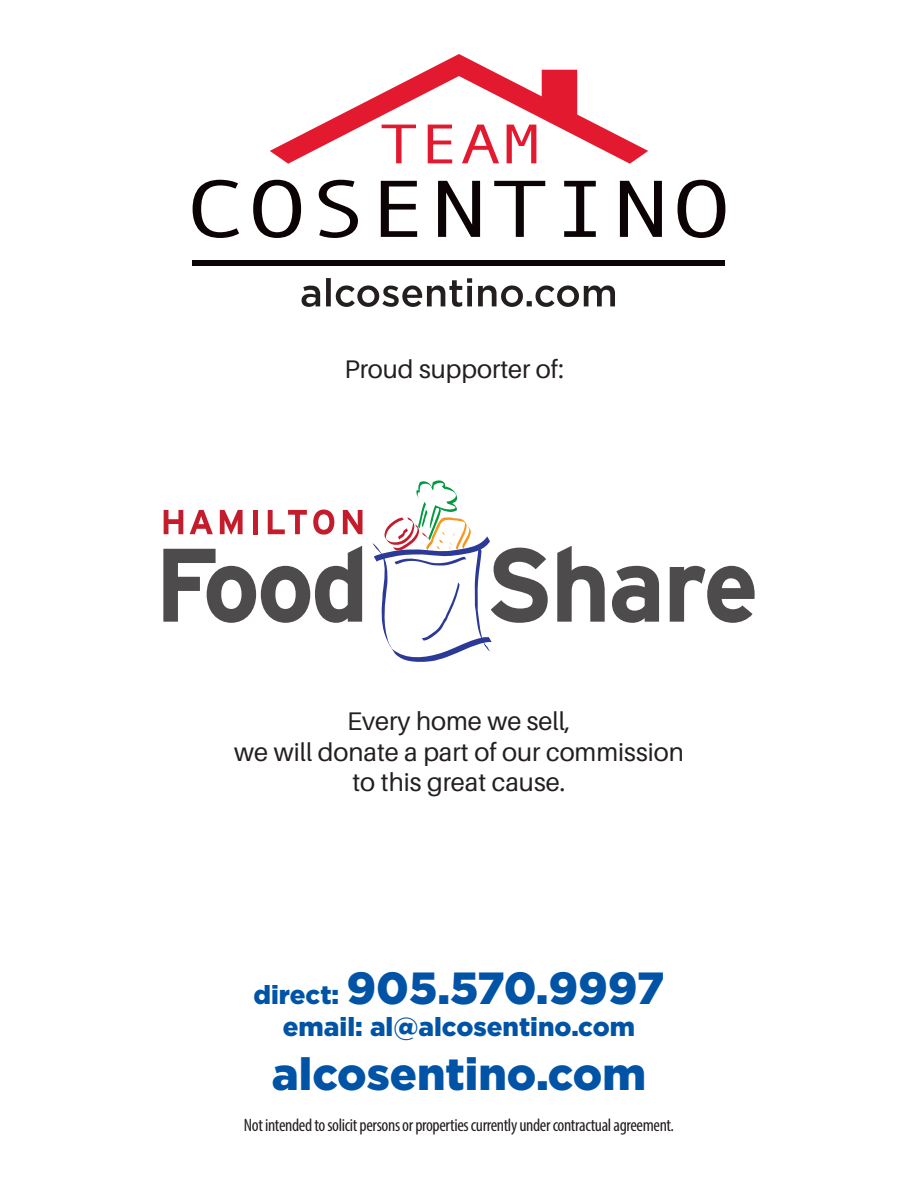
<style>
.page{position:relative;width:918px;height:1188px;background:#fff}
.page>*{position:absolute;margin:0;border:0;box-sizing:border-box;transform-origin:0 0}
.t1{font:900 45px "Gotham";color:#0153a6}
.t2{font:900 26.1px "Gotham";color:#0153a6}
.t3{font:25.5px/30.6px "Aileron";color:#241f1f;text-align:center}
.t4{font:condensed 18px "Myriad Pro";letter-spacing:-.02em;color:#241f1f}
.s1{font-size:26.1px}
</style>
<div class="page">
<svg style="left:163px;top:546px;width:199px;height:77px"></svg>
<svg style="left:557px;top:546px;width:48px;height:76px"></svg>
<svg style="left:612px;top:566px;width:47px;height:57px"></svg>
<svg style="left:670px;top:566px;width:85px;height:57px"></svg>
<svg style="left:372px;top:480px;width:176px;height:182px"></svg>
<svg style="left:164px;top:510px;width:19px;height:24px"></svg>
<svg style="left:190px;top:510px;width:23px;height:24px"></svg>
<svg style="left:220px;top:510px;width:23px;height:25px"></svg>
<div style="left:253px;top:510px;width:5px;height:24px;background:#c31d2d"></div>
<svg style="left:268px;top:510px;width:39px;height:24px"></svg>
<svg style="left:313px;top:510px;width:21px;height:25px"></svg>
<svg style="left:343px;top:510px;width:20px;height:24px"></svg>
<svg style="left:193px;top:180px;width:46px;height:58px"></svg>
<svg style="left:253px;top:180px;width:48px;height:58px"></svg>
<svg style="left:319px;top:180px;width:39px;height:58px"></svg>
<svg style="left:381px;top:181px;width:36px;height:56px"></svg>
<svg style="left:438px;top:181px;width:42px;height:56px"></svg>
<svg style="left:494px;top:181px;width:51px;height:56px"></svg>
<svg style="left:564px;top:181px;width:32px;height:56px"></svg>
<svg style="left:620px;top:181px;width:42px;height:56px"></svg>
<svg style="left:678px;top:180px;width:47px;height:58px"></svg>
<svg style="left:270px;top:54px;width:378px;height:110px"></svg>
<div style="left:193px;top:260px;width:532px;height:5px;background:#0c0305"></div>
<svg style="left:302px;top:278px;width:313px;height:29px"></svg>
<p class="t3" style="left:345px;top:354px;width:221px">Proud supporter of:</p>
<p class="t3" style="left:234px;top:706px;width:451px">Every home we sell,<br>we will donate a part of our commission to this great cause.</p>
<h1 class="t1" style="left:253px;top:957px;width:413px"><span class="s1">direct:</span> 905.570.9997</h1>
<p class="t2" style="left:283px;top:1008px;width:354px">email: al@alcosentino.com</p>
<h1 class="t1" style="left:272px;top:1043px;width:376px">alcosentino.com</h1>
<p class="t4" style="left:244px;top:1114px;width:432px">Not intended to solicit persons or properties currently under contractual agreement.</p>
</div>
